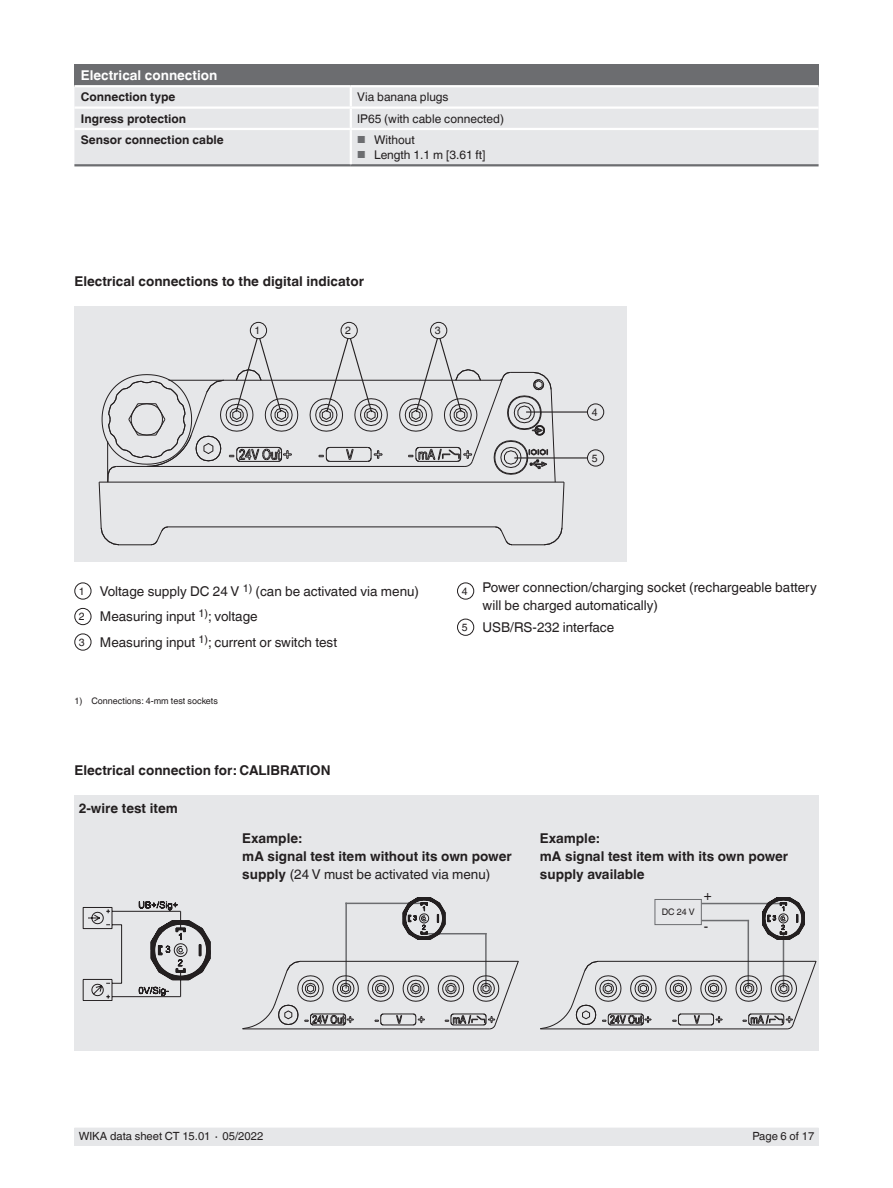
<style>
.page{position:relative;width:893px;height:1188px;background:#fff}
.page>*{position:absolute;margin:0;border:0;box-sizing:border-box;transform-origin:0 0}
.t1{font:700 13.5px/18px "Helvetica World";color:#231f20}
.t2{font:13.5px/25.5px "Helvetica World";color:#231f20}
.t3{font:700 13.5px "Helvetica World";color:#fff}
.t4{font:12px "Helvetica World";color:#231f20}
.t5{font:700 12px "Helvetica World";color:#231f20}
.t6{font:11.25px "Helvetica World";color:#231f20}
.t7{font:10.5px "Helvetica World";color:#231f20}
.t8{font:9px "Helvetica World";color:#231f20}
.s1{font-size:10.2px;color:#6c6d70}
.s2{font-size:10.5px}
.s3{font-weight:400}
</style>
<div class="page">
<div style="left:74px;top:1128px;width:745px;height:17px;background:#e6e7e9"></div>
<div style="left:74px;top:795px;width:745px;height:255px;background:#e6e7e9"></div>
<svg style="left:83px;top:901px;width:128px;height:100px"></svg>
<hr style="left:783px;top:934px;width:1px;height:54px;background:#6c6d70">
<hr style="left:747px;top:920px;width:2px;height:69px;background:#6c6d70">
<hr style="left:701px;top:920px;width:48px;height:1px;background:#6c6d70">
<hr style="left:701px;top:903px;width:85px;height:1px;background:#6c6d70">
<hr style="left:345px;top:903px;width:2px;height:86px;background:#6c6d70">
<hr style="left:345px;top:903px;width:80px;height:1px;background:#6c6d70">
<hr style="left:485px;top:933px;width:2px;height:56px;background:#6c6d70">
<hr style="left:424px;top:933px;width:63px;height:1px;background:#6c6d70">
<hr style="left:383px;top:1025px;width:30px;height:1px;background:#231f20">
<hr style="left:383px;top:1014px;width:30px;height:1px;background:#231f20">
<svg style="left:396px;top:1015px;width:6px;height:9px"></svg>
<svg style="left:413px;top:1013px;width:12px;height:13px"></svg>
<svg style="left:375px;top:1013px;width:9px;height:13px"></svg>
<svg style="left:367px;top:975px;width:27px;height:27px"></svg>
<svg style="left:402px;top:975px;width:27px;height:27px"></svg>
<hr style="left:243px;top:1029px;width:246px;height:1px;background:#231f20">
<hr style="left:300px;top:961px;width:218px;height:1px;background:#231f20">
<svg style="left:242px;top:961px;width:117px;height:68px"></svg>
<svg style="left:437px;top:961px;width:82px;height:69px"></svg>
<hr style="left:681px;top:1025px;width:30px;height:1px;background:#231f20">
<hr style="left:681px;top:1014px;width:30px;height:1px;background:#231f20">
<svg style="left:694px;top:1015px;width:6px;height:9px"></svg>
<svg style="left:710px;top:1013px;width:13px;height:13px"></svg>
<svg style="left:672px;top:1013px;width:10px;height:13px"></svg>
<svg style="left:665px;top:975px;width:27px;height:27px"></svg>
<svg style="left:700px;top:975px;width:27px;height:27px"></svg>
<hr style="left:540px;top:1029px;width:247px;height:1px;background:#231f20">
<hr style="left:598px;top:961px;width:218px;height:1px;background:#231f20">
<svg style="left:540px;top:961px;width:117px;height:68px"></svg>
<svg style="left:735px;top:961px;width:81px;height:69px"></svg>
<svg style="left:762px;top:897px;width:43px;height:43px"></svg>
<svg style="left:403px;top:897px;width:42px;height:43px"></svg>
<div style="left:655px;top:899px;width:46px;height:26px;border:1px solid #6c6d70"></div>
<div style="left:74px;top:64px;width:745px;height:22px;background:#6c6d70"></div>
<div style="left:74px;top:87px;width:745px;height:77px;background:#e6e7e9"></div>
<hr style="left:74px;top:85px;width:277px;height:2px;background:#fff">
<hr style="left:351px;top:85px;width:468px;height:2px;background:#fff">
<hr style="left:74px;top:106px;width:277px;height:3px;background:#fff">
<hr style="left:351px;top:106px;width:468px;height:3px;background:#fff">
<svg style="left:350px;top:87px;width:2px;height:41px"></svg>
<hr style="left:74px;top:128px;width:277px;height:2px;background:#fff">
<hr style="left:74px;top:164px;width:277px;height:2px;background:#6c6d70">
<hr style="left:351px;top:164px;width:468px;height:2px;background:#6c6d70">
<hr style="left:351px;top:128px;width:468px;height:2px;background:#fff">
<hr style="left:350px;top:130px;width:2px;height:34px;background:#fff">
<div style="left:74px;top:306px;width:553px;height:255px;background:#e6e7e9"></div>
<hr style="left:330px;top:461px;width:38px;height:1px;background:#231f20">
<hr style="left:330px;top:447px;width:38px;height:1px;background:#231f20">
<svg style="left:346px;top:449px;width:8px;height:11px"></svg>
<svg style="left:367px;top:447px;width:16px;height:15px"></svg>
<svg style="left:319px;top:447px;width:11px;height:15px"></svg>
<hr style="left:168px;top:526px;width:327px;height:1px;background:#231f20">
<hr style="left:99px;top:482px;width:465px;height:1px;background:#231f20">
<hr style="left:116px;top:466px;width:349px;height:1px;background:#231f20">
<hr style="left:169px;top:380px;width:331px;height:1px;background:#231f20">
<hr style="left:526px;top:411px;width:61px;height:2px;background:#231f20">
<div style="left:587px;top:404px;width:17px;height:17px;border:1px solid #231f20;border-radius:50%"></div>
<hr style="left:514px;top:457px;width:73px;height:2px;background:#231f20">
<div style="left:587px;top:449px;width:17px;height:17px;border:1px solid #231f20;border-radius:50%"></div>
<svg style="left:309px;top:337px;width:79px;height:95px"></svg>
<div style="left:341px;top:322px;width:17px;height:17px;border:1px solid #231f20;border-radius:50%"></div>
<svg style="left:399px;top:337px;width:166px;height:209px"></svg>
<div style="left:430px;top:322px;width:17px;height:17px;border:1px solid #231f20;border-radius:50%"></div>
<svg style="left:98px;top:337px;width:201px;height:209px"></svg>
<div style="left:250px;top:322px;width:17px;height:17px;border:1px solid #231f20;border-radius:50%"></div>
<div style="left:74px;top:583px;width:17px;height:17px;border:1px solid #231f20;border-radius:50%"></div>
<div style="left:74px;top:608px;width:17px;height:17px;border:1px solid #231f20;border-radius:50%"></div>
<div style="left:74px;top:634px;width:17px;height:17px;border:1px solid #231f20;border-radius:50%"></div>
<div style="left:457px;top:583px;width:17px;height:17px;border:1px solid #231f20;border-radius:50%"></div>
<div style="left:457px;top:619px;width:17px;height:17px;border:1px solid #231f20;border-radius:50%"></div>
<p class="t3" style="left:81px;top:67px;width:138px">Electrical connection</p>
<p class="t5" style="left:81px;top:90px;width:96px">Connection type</p>
<p class="t4" style="left:357px;top:90px;width:93px">Via banana plugs</p>
<p class="t5" style="left:81px;top:111px;width:107px">Ingress protection</p>
<p class="t4" style="left:357px;top:111px;width:148px">IP65 (with cable connected)</p>
<p class="t5" style="left:81px;top:133px;width:145px">Sensor connection cable</p>
<p class="t4" style="left:357px;top:133px;width:59px"><span class="s1">■</span> Without</p>
<p class="t4" style="left:357px;top:148px;width:130px"><span class="s1">■</span> Length 1.1 m [3.61 ft]</p>
<p class="t1" style="left:74px;top:272px;width:291px">Electrical connections to the digital indicator</p>
<p class="t7" style="left:255px;top:325px;width:7px">1</p>
<p class="t7" style="left:345px;top:325px;width:7px">2</p>
<p class="t7" style="left:435px;top:325px;width:7px">3</p>
<p class="t7" style="left:592px;top:406px;width:7px">4</p>
<p class="t7" style="left:592px;top:452px;width:7px">5</p>
<p class="t2" style="left:79px;top:578px;width:341px"><span class="s2">1</span> Voltage supply DC 24 V <sup>1)</sup> (can be activated via menu)<br><span class="s2">2</span> Measuring input <sup>1)</sup>; voltage<br><span class="s2">3</span> Measuring input <sup>1)</sup>; current or switch test</p>
<p class="t2" style="left:483px;top:579px;width:336px;line-height:18px;text-indent:-21px"><sub>4</sub> Power connection/charging socket (rechargeable battery will be charged automatically)</p>
<p class="t2" style="left:462px;top:615px;width:154px"><span class="s2">5</span> USB/RS-232 interface</p>
<p class="t8" style="left:74px;top:695px;width:145px">1) Connections: 4-mm test sockets</p>
<p class="t1" style="left:74px;top:761px;width:258px">Electrical connection for: CALIBRATION</p>
<p class="t1" style="left:79px;top:800px;width:101px">2-wire test item</p>
<p class="t1" style="left:242px;top:829px;width:271px">Example:<br>mA signal test item without its own power supply <span class="s3">(24 V must be activated via menu)</span></p>
<p class="t1" style="left:540px;top:829px;width:250px">Example:<br>mA signal test item with its own power supply available</p>
<p class="t8" style="left:662px;top:907px;width:34px">DC 24 V</p>
<p class="t2" style="left:704px;top:882px;width:9px">+</p>
<p class="t2" style="left:704px;top:914px;width:6px">-</p>
<p class="t6" style="left:79px;top:1130px;width:186px">WIKA data sheet CT 15.01 ∙ 05/2022</p>
<p class="t6" style="left:752px;top:1130px;width:63px">Page 6 of 17</p>
</div>
